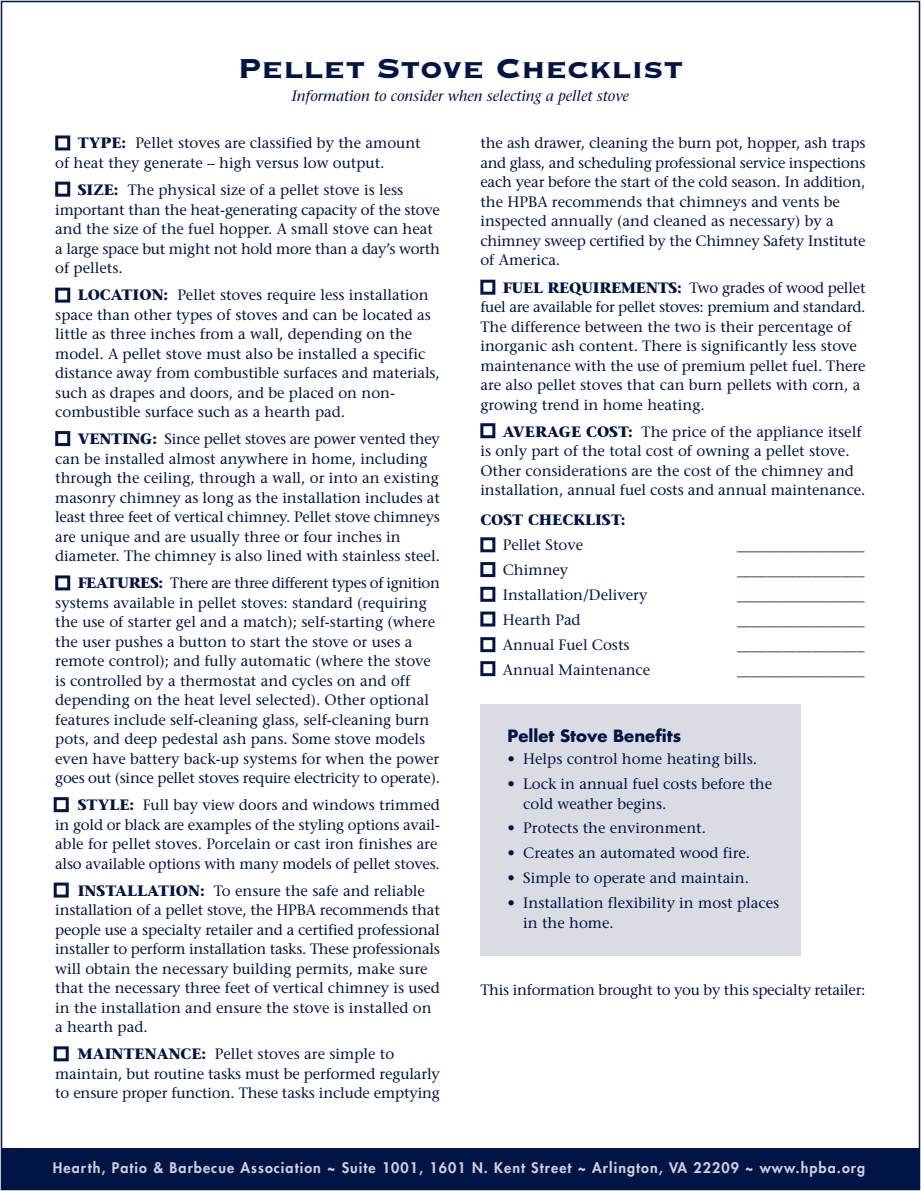
<style>
.page{position:relative;width:921px;height:1191px;background:#fff}
.page>*{position:absolute;margin:0;border:0;box-sizing:border-box;transform-origin:0 0}
.t1{font:36px "Copperplate Thirty Three BC";color:#001545}
.t2{font:700 16.5px "Futura";color:#001545}
.t3{font:15px/19.5px "Stone Serif";color:#001545}
.t4{font:15px "Stone Serif";letter-spacing:-.02em;color:#001545}
.t5{font:italic 15px "Stone Serif";color:#001545}
.t6{font:700 15px "Stone Serif";color:#001545}
.t7{font:800 14.25px "Futura";letter-spacing:.075em;color:#ccd0da}
.s1{font-weight:700}
</style>
<div class="page">
<div style="left:480px;top:704px;width:321px;height:252px;background:#d9dce3"></div>
<svg style="left:55px;top:181px;width:16px;height:16px"></svg>
<svg style="left:53px;top:279px;width:443px;height:783px"></svg>
<div style="left:2px;top:1148px;width:918px;height:42px;background:#001545"></div>
<div style="left:480px;top:661px;width:15px;height:15px;border:3px solid #001545"></div>
<h1 class="t1" style="left:237px;top:45px;width:448px">Pellet Stove Checklist</h1>
<p class="t5" style="left:292px;top:90px;width:339px">Information to consider when selecting a pellet stove</p>
<p class="t3" style="left:55px;top:135px;width:367px;text-indent:22px"><span class="s1">TYPE:</span> Pellet stoves are classified by the amount of heat they generate – high versus low output.</p>
<p class="t3" style="left:55px;top:182px;width:386px;text-indent:22px"><span class="s1">SIZE:</span> The physical size of a pellet stove is less important than the heat-generating capacity of the stove and the size of the fuel hopper. A small stove can heat a large space but might not hold more than a day’s worth of pellets.</p>
<p class="t3" style="left:55px;top:287px;width:386px;text-indent:22px"><span class="s1">LOCATION:</span> Pellet stoves require less installation space than other types of stoves and can be located as little as three inches from a wall, depending on the model. A pellet stove must also be installed a specific distance away from combustible surfaces and materials, such as drapes and doors, and be placed on non&shy;combustible surface such as a hearth pad.</p>
<p class="t3" style="left:55px;top:431px;width:386px;text-indent:22px"><span class="s1">VENTING:</span> Since pellet stoves are power vented they can be installed almost anywhere in home, including through the ceiling, through a wall, or into an existing masonry chimney as long as the installation includes at least three feet of vertical chimney. Pellet stove chimneys are unique and are usually three or four inches in diameter. The chimney is also lined with stainless steel.</p>
<p class="t3" style="left:55px;top:575px;width:386px;text-indent:22px"><span class="s1">FEATURES:</span> There are three different types of ignition systems available in pellet stoves: standard (requiring the use of starter gel and a match); self-starting (where the user pushes a button to start the stove or uses a remote control); and fully automatic (where the stove is controlled by a thermostat and cycles on and off depending on the heat level selected). Other optional features include self-cleaning glass, self-cleaning burn pots, and deep pedestal ash pans. Some stove models even have battery back-up systems for when the power goes out (since pellet stoves require electricity to operate).</p>
<p class="t3" style="left:55px;top:797px;width:386px;text-indent:22px"><span class="s1">STYLE:</span> Full bay view doors and windows trimmed in gold or black are examples of the styling options avail&shy;able for pellet stoves. Porcelain or cast iron finishes are also available options with many models of pellet stoves.</p>
<p class="t3" style="left:55px;top:882px;width:386px;text-indent:23px"><span class="s1">INSTALLATION:</span> To ensure the safe and reliable installation of a pellet stove, the HPBA recommends that people use a specialty retailer and a certified professional installer to perform installation tasks. These professionals will obtain the necessary building permits, make sure that the necessary three feet of vertical chimney is used in the installation and ensure the stove is installed on a hearth pad.</p>
<p class="t3" style="left:55px;top:1046px;width:386px;text-indent:22px"><span class="s1">MAINTENANCE:</span> Pellet stoves are simple to maintain, but routine tasks must be performed regularly to ensure proper function. These tasks include emptying</p>
<p class="t3" style="left:480px;top:135px;width:387px">the ash drawer, cleaning the burn pot, hopper, ash traps and glass, and scheduling professional service inspections each year before the start of the cold season. In addition, the HPBA recommends that chimneys and vents be inspected annually (and cleaned as necessary) by a chimney sweep certified by the Chimney Safety Institute of America.</p>
<p class="t3" style="left:480px;top:279px;width:387px;text-indent:22px"><span class="s1">FUEL REQUIREMENTS:</span> Two grades of wood pellet fuel are available for pellet stoves: premium and standard.<br>The difference between the two is their percentage of inorganic ash content. There is significantly less stove maintenance with the use of premium pellet fuel. There are also pellet stoves that can burn pellets with corn, a growing trend in home heating.</p>
<p class="t3" style="left:480px;top:423px;width:387px;text-indent:22px"><span class="s1">AVERAGE COST:</span> The price of the appliance itself is only part of the total cost of owning a pellet stove.<br>Other considerations are the cost of the chimney and installation, annual fuel costs and annual maintenance.</p>
<p class="t6" style="left:480px;top:514px;width:147px">COST CHECKLIST:</p>
<p class="t3" style="left:503px;top:537px;width:82px">Pellet Stove</p>
<p class="t3" style="left:737px;top:537px;width:129px">_________________</p>
<p class="t3" style="left:503px;top:562px;width:67px">Chimney</p>
<p class="t3" style="left:737px;top:562px;width:129px">_________________</p>
<p class="t3" style="left:503px;top:587px;width:146px">Installation/Delivery</p>
<p class="t3" style="left:737px;top:587px;width:129px">_________________</p>
<p class="t3" style="left:503px;top:612px;width:79px">Hearth Pad</p>
<p class="t3" style="left:737px;top:612px;width:129px">_________________</p>
<p class="t3" style="left:503px;top:637px;width:128px">Annual Fuel Costs</p>
<p class="t3" style="left:737px;top:637px;width:129px">_________________</p>
<p class="t3" style="left:503px;top:661px;width:149px">Annual Maintenance</p>
<p class="t3" style="left:737px;top:661px;width:129px">_________________</p>
<p class="t2" style="left:508px;top:729px;width:175px">Pellet Stove Benefits</p>
<p class="t3" style="left:508px;top:751px;width:251px">• Helps control home heating bills.</p>
<p class="t3" style="left:523px;top:776px;width:250px;text-indent:-16px">• Lock in annual fuel costs before the cold weather begins.</p>
<p class="t3" style="left:508px;top:820px;width:200px">• Protects the environment.</p>
<p class="t3" style="left:508px;top:845px;width:244px">• Creates an automated wood fire.</p>
<p class="t3" style="left:508px;top:870px;width:243px">• Simple to operate and maintain.</p>
<p class="t3" style="left:523px;top:895px;width:258px;text-indent:-16px">• Installation flexibility in most places in the home.</p>
<p class="t4" style="left:480px;top:984px;width:387px">This information brought to you by this specialty retailer:</p>
<p class="t7" style="left:53px;top:1160px;width:814px">Hearth, Patio &amp; Barbecue Association ~ Suite 1001, 1601 N. Kent Street ~ Arlington, VA 22209 ~ www.hpba.org</p>
</div>
